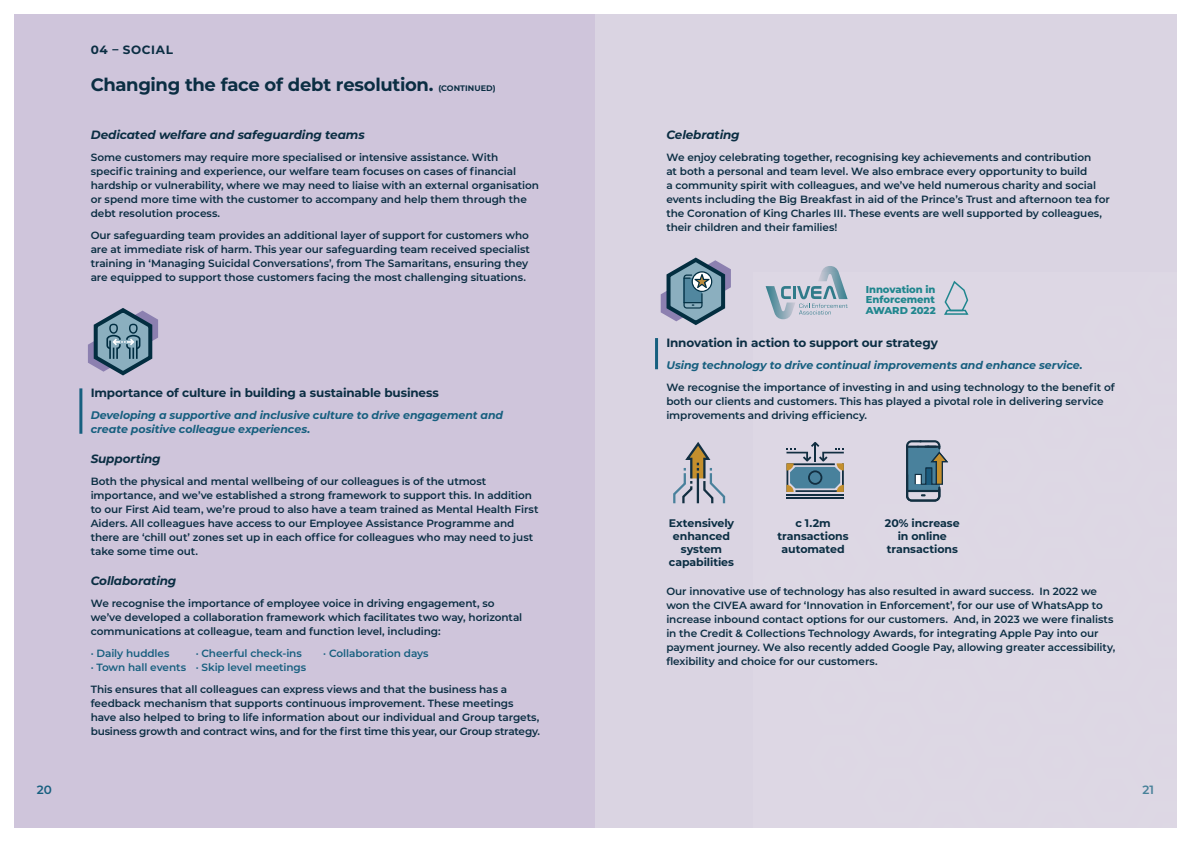
<style>
.page{position:relative;width:1191px;height:842px;background:#fff}
.page>*{position:absolute;margin:0;border:0;box-sizing:border-box;transform-origin:0 0}
.t1{font:700 18px "Montserrat";letter-spacing:-.02em;color:#0b2e43}
.t2{font:700 12px "Montserrat";letter-spacing:-.01em;color:#0b2e43}
.t3{font:italic 700 12px "Montserrat";letter-spacing:-.01em;color:#0b2e43}
.t4{font:700 12px "Montserrat";letter-spacing:.05em;color:#0b2e43}
.t5{font:600 12px "Montserrat";color:#175f7f}
.t6{font:600 12px "Montserrat";color:#478199}
.t7{font:italic 700 11px/14px "Montserrat";letter-spacing:-.01em;color:#175f7f}
.t8{font:700 11px/13px "Montserrat";letter-spacing:-.01em;color:#0b2e43;text-align:center}
.t9{font:600 10.5px/14px "Montserrat";letter-spacing:-.005em;color:#0b2e43}
.t10{font:600 10.5px "Montserrat";letter-spacing:-.005em;color:#175f7f}
.t11{font:800 10px/10px "Montserrat";letter-spacing:-.005em;color:#20868e}
.t12{font:700 8px "Montserrat";letter-spacing:.005em;color:#0b2e43}
</style>
<div class="page">
<div style="left:14px;top:14px;width:581px;height:814px;background:#cfc5db"></div>
<div style="left:595px;top:14px;width:581px;height:814px;background:#dad4e2"></div>
<svg style="left:88px;top:308px;width:70px;height:68px"></svg>
<svg style="left:660px;top:257px;width:71px;height:69px"></svg>
<hr style="left:79px;top:388px;width:3px;height:46px;background:#175f7f">
<hr style="left:655px;top:338px;width:3px;height:31px;background:#175f7f">
<svg style="left:786px;top:440px;width:162px;height:62px"></svg>
<svg style="left:673px;top:442px;width:53px;height:62px"></svg>
<svg style="left:944px;top:281px;width:25px;height:34px"></svg>
<svg style="left:765px;top:266px;width:82px;height:53px"></svg>
<p class="t4" style="left:91px;top:41px;width:84px">04 – SOCIAL</p>
<h1 class="t1" style="left:91px;top:72px;width:344px">Changing the face of debt resolution.</h1>
<p class="t12" style="left:438px;top:83px;width:59px">(CONTINUED)</p>
<p class="t3" style="left:91px;top:126px;width:275px">Dedicated welfare and safeguarding teams</p>
<p class="t9" style="left:91px;top:150px;width:450px">Some customers may require more specialised or intensive assistance. With specific training and experience, our welfare team focuses on cases of financial hardship or vulnerability, where we may need to liaise with an external organisation or spend more time with the customer to accompany and help them through the debt resolution process.</p>
<p class="t9" style="left:91px;top:228px;width:441px">Our safeguarding team provides an additional layer of support for customers who are at immediate risk of harm. This year our safeguarding team received specialist training in ‘Managing Suicidal Conversations’, from The Samaritans, ensuring they are equipped to support those customers facing the most challenging situations.</p>
<p class="t2" style="left:91px;top:384px;width:350px">Importance of culture in building a sustainable business</p>
<p class="t7" style="left:91px;top:407px;width:414px">Developing a supportive and inclusive culture to drive engagement and create positive colleague experiences.</p>
<p class="t3" style="left:91px;top:450px;width:71px">Supporting</p>
<p class="t9" style="left:91px;top:474px;width:449px">Both the physical and mental wellbeing of our colleagues is of the utmost importance, and we’ve established a strong framework to support this. In addition to our First Aid team, we’re proud to also have a team trained as Mental Health First Aiders. All colleagues have access to our Employee Assistance Programme and there are ‘chill out’ zones set up in each office for colleagues who may need to just take some time out.</p>
<p class="t3" style="left:91px;top:572px;width:87px">Collaborating</p>
<p class="t9" style="left:91px;top:596px;width:433px">We recognise the importance of employee voice in driving engagement, so we’ve developed a collaboration framework which facilitates two way, horizontal communications at colleague, team and function level, including:</p>
<p class="t10" style="left:91px;top:646px;width:80px">· Daily huddles</p>
<p class="t10" style="left:196px;top:646px;width:108px">· Cheerful check-ins</p>
<p class="t10" style="left:323px;top:646px;width:107px">· Collaboration days</p>
<p class="t10" style="left:91px;top:660px;width:217px">· Town hall events · Skip level meetings</p>
<p class="t9" style="left:91px;top:682px;width:451px">This ensures that all colleagues can express views and that the business has a feedback mechanism that supports continuous improvement. These meetings have also helped to bring to life information about our individual and Group targets, business growth and contract wins, and for the first time this year, our Group strategy.</p>
<p class="t3" style="left:666px;top:126px;width:75px">Celebrating</p>
<p class="t9" style="left:666px;top:150px;width:445px">We enjoy celebrating together, recognising key achievements and contribution<br>at both a personal and team level. We also embrace every opportunity to build<br>a community spirit with colleagues, and we’ve held numerous charity and social events including the Big Breakfast in aid of the Prince’s Trust and afternoon tea for the Coronation of King Charles III. These events are well supported by colleagues, their children and their families!</p>
<p class="t11" style="left:865px;top:284px;width:71px">Innovation in<br>Enforcement</p>
<p class="t11" style="left:865px;top:305px;width:71px">AWARD 2022</p>
<p class="t2" style="left:666px;top:334px;width:273px">Innovation in action to support our strategy</p>
<p class="t7" style="left:666px;top:357px;width:418px">Using technology to drive continual improvements and enhance service.</p>
<p class="t9" style="left:666px;top:380px;width:450px">We recognise the importance of investing in and using technology to the benefit of both our clients and customers. This has played a pivotal role in delivering service improvements and driving efficiency.</p>
<p class="t8" style="left:668px;top:516px;width:67px">Extensively enhanced system capabilities</p>
<p class="t8" style="left:777px;top:516px;width:73px">c 1.2m transactions automated</p>
<p class="t8" style="left:885px;top:516px;width:76px">20% increase in online transactions</p>
<p class="t9" style="left:666px;top:584px;width:450px">Our innovative use of technology has also resulted in award success. In 2022 we won the CIVEA award for ‘Innovation in Enforcement’, for our use of WhatsApp to increase inbound contact options for our customers. And, in 2023 we were finalists in the Credit &amp; Collections Technology Awards, for integrating Apple Pay into our payment journey. We also recently added Google Pay, allowing greater accessibility, flexibility and choice for our customers.</p>
<p class="t5" style="left:37px;top:781px;width:17px">20</p>
<p class="t6" style="left:1142px;top:781px;width:13px">21</p>
</div>
